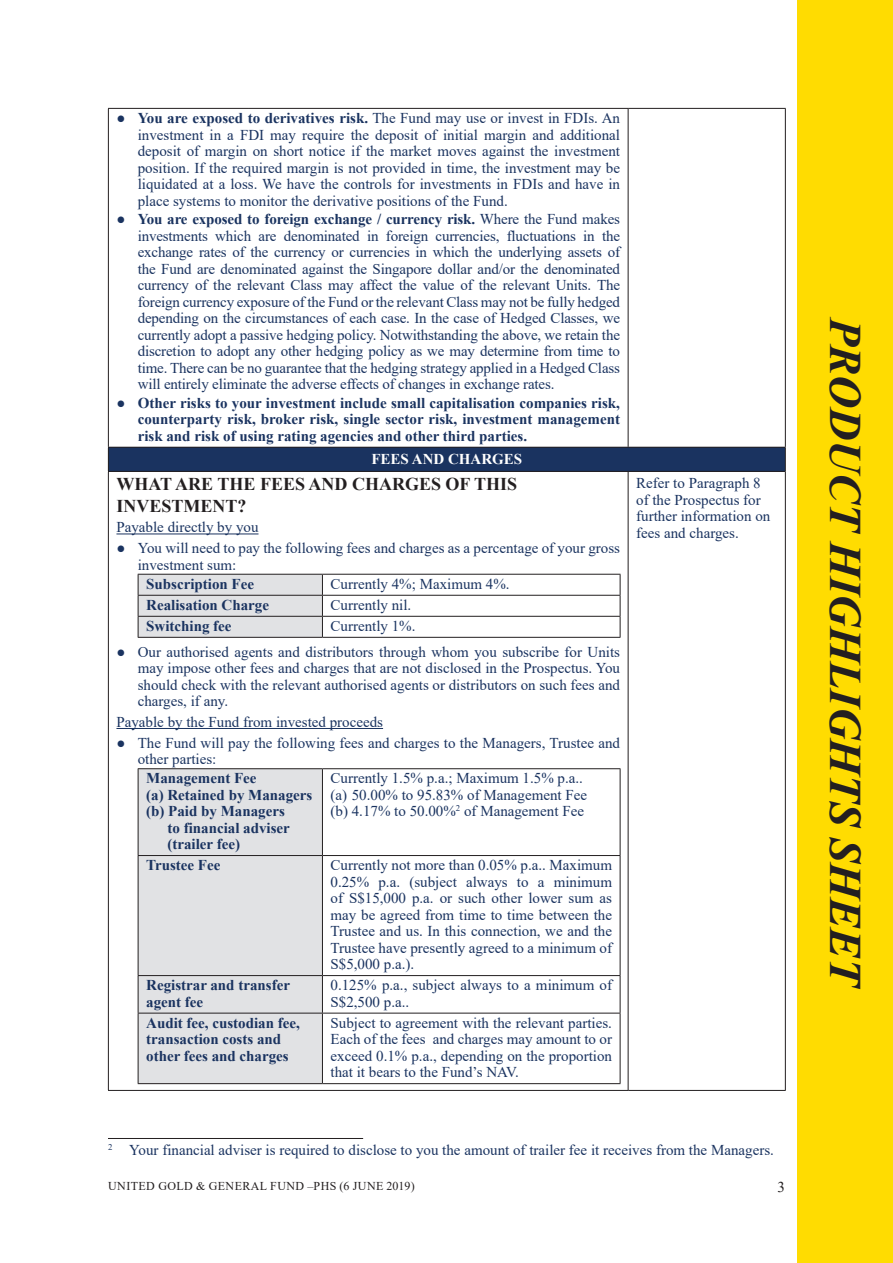
<style>
.page{position:relative;width:893px;height:1263px;background:#fff}
.page>*{position:absolute;margin:0;border:0;box-sizing:border-box;transform-origin:0 0}
.t1{font:italic 700 45px "Times New Roman";color:#231f20}
.t2{font:700 18px/21.6px "Times New Roman";color:#231f20}
.bullet1{font:15px/16.5px "Times New Roman";color:#1a3360;text-align:justify}
.body_left{font:15px/16.5px "Times New Roman";color:#1a3360;text-align:justify}
.bullet1-2{font:700 15px/16.5px "Times New Roman";color:#1a3360;text-align:justify}
.body_right{font:700 15px/16.5px "Times New Roman";color:#1a3360}
.body_right-2{font:15px/16.5px "Times New Roman";color:#1a3360}
.black_body_bold{font:700 15px "Times New Roman";color:#fff}
.t3{font:15px "Times New Roman";color:#231f20}
.t4{font:12px "Times New Roman";letter-spacing:.035em;color:#231f20}
.s1{font-weight:700}
.s2{font-weight:400}
</style>
<div class="page">
<div style="left:798px;top:0;width:95px;height:1263px;background:#ffdc01"></div>
<div style="left:108px;top:447px;width:677px;height:24px;background:#1a3360"></div>
<hr style="left:108px;top:108px;width:140px;height:1px;background:#231f20">
<hr style="left:248px;top:108px;width:380px;height:1px;background:#231f20">
<hr style="left:628px;top:108px;width:158px;height:1px;background:#231f20">
<hr style="left:108px;top:447px;width:140px;height:1px;background:#231f20">
<hr style="left:248px;top:447px;width:380px;height:1px;background:#231f20">
<hr style="left:628px;top:447px;width:158px;height:1px;background:#231f20">
<hr style="left:108px;top:471px;width:140px;height:1px;background:#231f20">
<hr style="left:248px;top:471px;width:380px;height:1px;background:#231f20">
<hr style="left:628px;top:471px;width:158px;height:1px;background:#231f20">
<hr style="left:108px;top:1090px;width:140px;height:1px;background:#231f20">
<hr style="left:248px;top:1090px;width:380px;height:1px;background:#231f20">
<hr style="left:628px;top:1090px;width:158px;height:1px;background:#231f20">
<hr style="left:108px;top:109px;width:1px;height:338px;background:#231f20">
<svg style="left:108px;top:448px;width:1px;height:23px"></svg>
<hr style="left:108px;top:472px;width:1px;height:618px;background:#231f20">
<hr style="left:628px;top:109px;width:1px;height:338px;background:#231f20">
<hr style="left:785px;top:109px;width:1px;height:338px;background:#231f20">
<svg style="left:785px;top:448px;width:1px;height:23px"></svg>
<hr style="left:628px;top:472px;width:1px;height:618px;background:#231f20">
<hr style="left:785px;top:472px;width:1px;height:618px;background:#231f20">
<hr style="left:116px;top:534px;width:142px;height:1px;background:#1a3360">
<hr style="left:116px;top:728px;width:267px;height:1px;background:#1a3360">
<hr style="left:322px;top:574px;width:298px;height:1px;background:#231f20">
<hr style="left:322px;top:595px;width:298px;height:1px;background:#231f20">
<hr style="left:322px;top:616px;width:298px;height:1px;background:#231f20">
<svg style="left:138px;top:574px;width:185px;height:63px;background:#d6d7d9"></svg>
<svg style="left:620px;top:575px;width:1px;height:62px"></svg>
<hr style="left:138px;top:637px;width:184px;height:1px;background:#231f20">
<hr style="left:322px;top:637px;width:298px;height:1px;background:#231f20">
<div style="left:139px;top:769px;width:183px;height:314px;background:#e1e2e4"></div>
<hr style="left:138px;top:768px;width:184px;height:1px;background:#231f20">
<hr style="left:138px;top:769px;width:1px;height:86px;background:#231f20">
<hr style="left:322px;top:768px;width:298px;height:1px;background:#231f20">
<hr style="left:322px;top:769px;width:1px;height:86px;background:#231f20">
<hr style="left:620px;top:769px;width:1px;height:86px;background:#231f20">
<hr style="left:138px;top:855px;width:184px;height:1px;background:#231f20">
<hr style="left:138px;top:856px;width:1px;height:119px;background:#231f20">
<hr style="left:322px;top:855px;width:298px;height:1px;background:#231f20">
<hr style="left:322px;top:856px;width:1px;height:119px;background:#231f20">
<hr style="left:620px;top:856px;width:1px;height:119px;background:#231f20">
<hr style="left:138px;top:975px;width:184px;height:1px;background:#231f20">
<hr style="left:138px;top:976px;width:1px;height:37px;background:#231f20">
<hr style="left:322px;top:975px;width:298px;height:1px;background:#231f20">
<hr style="left:322px;top:976px;width:1px;height:37px;background:#231f20">
<hr style="left:620px;top:976px;width:1px;height:37px;background:#231f20">
<hr style="left:138px;top:1013px;width:184px;height:1px;background:#231f20">
<hr style="left:138px;top:1013px;width:1px;height:70px;background:#231f20">
<hr style="left:322px;top:1013px;width:298px;height:1px;background:#231f20">
<hr style="left:322px;top:1013px;width:1px;height:70px;background:#231f20">
<hr style="left:620px;top:1013px;width:1px;height:70px;background:#231f20">
<hr style="left:138px;top:1083px;width:184px;height:1px;background:#231f20">
<hr style="left:322px;top:1083px;width:298px;height:1px;background:#231f20">
<hr style="left:108px;top:1138px;width:255px;height:1px;background:#231f20">
<p class="bullet1" style="left:138px;top:109px;width:484px;text-indent:-21px">● <span class="s1">You are exposed to derivatives risk.</span> The Fund may use or invest in FDIs. An investment in a FDI may require the deposit of initial margin and additional deposit of margin on short notice if the market moves against the investment position. If the required margin is not provided in time, the investment may be liquidated at a loss. We have the controls for investments in FDIs and have in place systems to monitor the derivative positions of the Fund.</p>
<p class="bullet1" style="left:138px;top:210px;width:484px;text-indent:-21px">● <span class="s1">You are exposed to foreign exchange / currency risk.</span> Where the Fund makes investments which are denominated in foreign currencies, fluctuations in the exchange rates of the currency or currencies in which the underlying assets of the Fund are denominated against the Singapore dollar and/or the denominated currency of the relevant Class may affect the value of the relevant Units. The foreign currency exposure of the Fund or the relevant Class may not be fully hedged depending on the circumstances of each case. In the case of Hedged Classes, we currently adopt a passive hedging policy. Notwithstanding the above, we retain the discretion to adopt any other hedging policy as we may determine from time to time. There can be no guarantee that the hedging strategy applied in a Hedged Class will entirely eliminate the adverse effects of changes in exchange rates.</p>
<p class="bullet1-2" style="left:138px;top:394px;width:484px;text-indent:-21px"><span class="s2">●</span> Other risks to your investment include small capitalisation companies risk, counterparty risk, broker risk, single sector risk, investment management risk and risk of using rating agencies and other third parties.</p>
<p class="black_body_bold" style="left:371px;top:448px;width:152px">FEES AND CHARGES</p>
<p class="t2" style="left:116px;top:473px;width:402px">WHAT ARE THE FEES AND CHARGES OF THIS<br>INVESTMENT?</p>
<p class="bullet1" style="left:116px;top:519px;width:144px">Payable directly by you</p>
<p class="bullet1" style="left:138px;top:539px;width:484px;text-indent:-21px">● You will need to pay the following fees and charges as a percentage of your gross investment sum:</p>
<p class="body_right" style="left:146px;top:575px;width:109px">Subscription Fee</p>
<p class="body_right-2" style="left:331px;top:575px;width:181px">Currently 4%; Maximum 4%.</p>
<p class="body_right" style="left:146px;top:596px;width:124px">Realisation Charge</p>
<p class="body_right-2" style="left:331px;top:596px;width:82px">Currently nil.</p>
<p class="body_right" style="left:146px;top:617px;width:87px">Switching fee</p>
<p class="body_right-2" style="left:331px;top:617px;width:86px">Currently 1%.</p>
<p class="bullet1" style="left:138px;top:643px;width:484px;text-indent:-21px">● Our authorised agents and distributors through whom you subscribe for Units may impose other fees and charges that are not disclosed in the Prospectus. You should check with the relevant authorised agents or distributors on such fees and charges, if any.</p>
<p class="bullet1" style="left:116px;top:713px;width:268px">Payable by the Fund from invested proceeds</p>
<p class="bullet1" style="left:138px;top:734px;width:484px;text-indent:-21px">● The Fund will pay the following fees and charges to the Managers, Trustee and other parties:</p>
<p class="bullet1-2" style="left:146px;top:769px;width:112px">Management Fee</p>
<p class="bullet1-2" style="left:146px;top:786px;width:168px">(a) Retained by Managers</p>
<p class="bullet1-2" style="left:167px;top:802px;width:124px;text-align:left;text-indent:-21px">(b) Paid by Managers to financial adviser (trailer fee)</p>
<p class="body_left" style="left:331px;top:770px;width:254px">Currently 1.5% p.a.; Maximum 1.5% p.a..</p>
<p class="bullet1" style="left:331px;top:786px;width:258px">(a) 50.00% to 95.83% of Management Fee</p>
<p class="bullet1" style="left:331px;top:803px;width:255px">(b) 4.17% to 50.00%<sup>2</sup> of Management Fee</p>
<p class="body_right" style="left:146px;top:856px;width:76px">Trustee Fee</p>
<p class="body_left" style="left:331px;top:856px;width:283px">Currently not more than 0.05% p.a.. Maximum 0.25% p.a. (subject always to a minimum of S$15,000 p.a. or such other lower sum as may be agreed from time to time between the Trustee and us. In this connection, we and the Trustee have presently agreed to a minimum of S$5,000 p.a.).</p>
<p class="body_right" style="left:146px;top:976px;width:145px">Registrar and transfer agent fee</p>
<p class="body_left" style="left:331px;top:976px;width:283px">0.125% p.a., subject always to a minimum of<br>S$2,500 p.a..</p>
<p class="body_right" style="left:146px;top:1014px;width:155px">Audit fee, custodian fee, transaction costs and other fees and charges</p>
<p class="body_left" style="left:331px;top:1014px;width:283px">Subject to agreement with the relevant parties.<br>Each of the fees and charges may amount to or exceed 0.1% p.a., depending on the proportion that it bears to the Fund’s NAV.</p>
<p class="body_right-2" style="left:636px;top:474px;width:136px">Refer to Paragraph 8 of the Prospectus for further information on fees and charges.</p>
<p class="bullet1" style="left:108px;top:1141px;width:667px"><sup>2</sup> Your financial adviser is required to disclose to you the amount of trailer fee it receives from the Managers.</p>
<p class="t4" style="left:108px;top:1178px;width:308px">UNITED GOLD &amp; GENERAL FUND –PHS (6 JUNE 2019)</p>
<p class="t3" style="left:777px;top:1177px;width:9px">3</p>
<h1 class="t1" style="left:876px;top:318px;width:673px;rotate:90deg">PRODUCT HIGHLIGHTS SHEET</h1>
</div>
